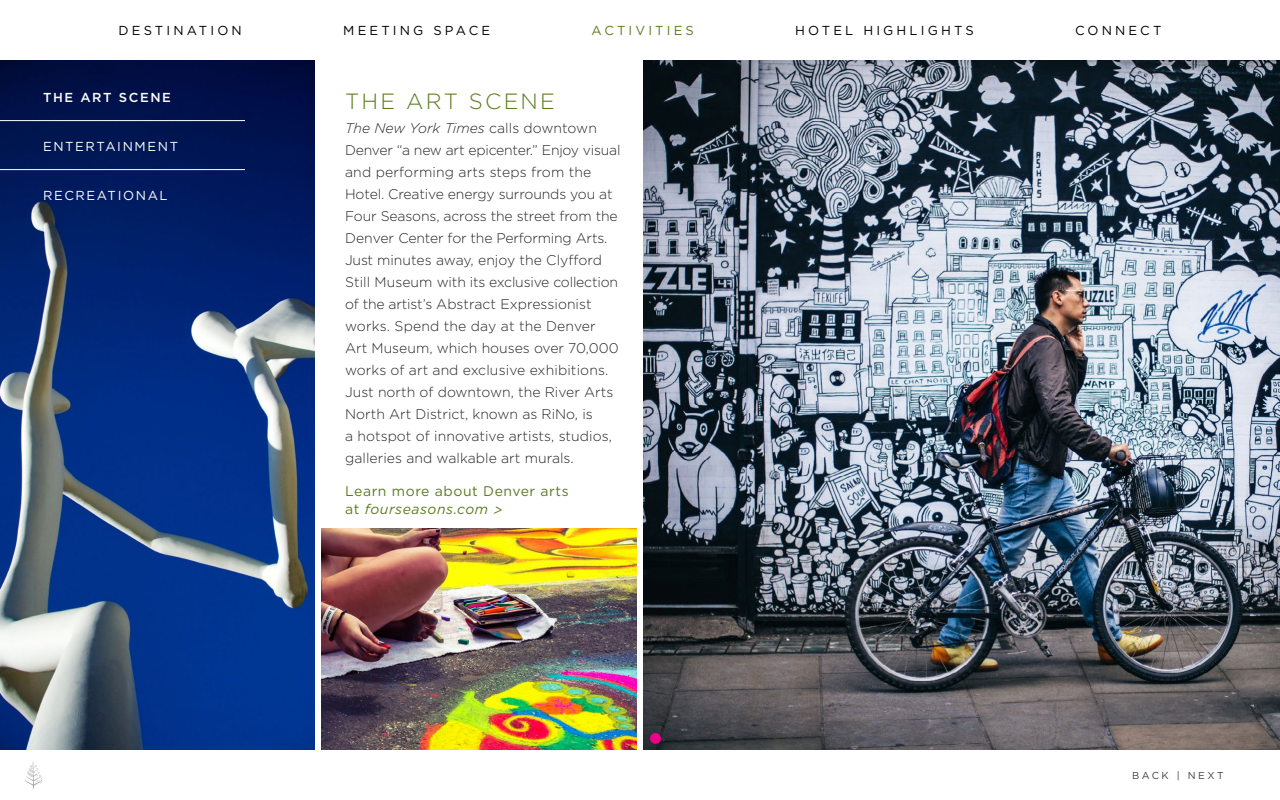
<style>
.page{position:relative;width:1280px;height:800px;background:#fff}
.page>*{position:absolute;margin:0;border:0;box-sizing:border-box;transform-origin:0 0}
.t1{font:300 22px "Vftyng Gotham HTF";letter-spacing:.1em;color:#5b7c20}
.t2{font:300 14px/22px "Vftyng Gotham HTF";color:#262626}
.t3{font:14px/18px "Vnrcmd Gotham HTF";letter-spacing:.04em;color:#5b7c20}
.t4{font:italic 300 14px "Vxjwsy Gotham HTF";letter-spacing:.005em;color:#262626}
.t5{font:13px "Vnrcmd Gotham HTF";letter-spacing:.24em;color:#000}
.t6{font:13px "Vnrcmd Gotham HTF";letter-spacing:.125em;color:#fff}
.t7{font:500 13px "Npslwn Gotham HTF";letter-spacing:.125em;color:#fff}
.t8{font:13px "Vnrcmd Gotham HTF";letter-spacing:.24em;color:#5b7c20}
.t9{font:10px "Vnrcmd Gotham HTF";letter-spacing:.25em;color:#404040}
.s1{font-family:"Vftyng Gotham HTF";font-style:normal}
.s2{font-family:"Wqvlgr Gotham HTF";font-style:italic}
</style>
<div class="page">
<img style="left:0;top:60px;width:315px;height:690px">
<hr style="left:0;top:169px;width:245px;height:1px;background:#fff">
<hr style="left:0;top:120px;width:245px;height:1px;background:#fff">
<img style="left:322px;top:528px;width:314px;height:222px">
<svg style="left:25px;top:762px;width:18px;height:26px"></svg>
<img style="left:644px;top:60px;width:636px;height:690px">
<div style="left:650px;top:733px;width:11px;height:11px;background:#ec008c;border-radius:50%"></div>
<p class="t5" style="left:119px;top:24px;width:125px">DESTINATION</p>
<p class="t5" style="left:343px;top:24px;width:148px">MEETING SPACE</p>
<p class="t8" style="left:592px;top:24px;width:104px">ACTIVITIES</p>
<p class="t5" style="left:795px;top:24px;width:180px">HOTEL HIGHLIGHTS</p>
<p class="t5" style="left:1075px;top:24px;width:88px">CONNECT</p>
<p class="t7" style="left:43px;top:90px;width:129px">THE ART SCENE</p>
<p class="t6" style="left:43px;top:139px;width:137px">ENTERTAINMENT</p>
<p class="t6" style="left:43px;top:188px;width:126px">RECREATIONAL</p>
<h2 class="t1" style="left:345px;top:90px;width:211px">THE ART SCENE</h2>
<p class="t4" style="left:345px;top:121px;width:253px">The New York Times <span class="s1">calls downtown</span></p>
<p class="t2" style="left:345px;top:139px;width:277px">Denver “a new art epicenter.” Enjoy visual and performing arts steps from the Hotel. Creative energy surrounds you at Four Seasons, across the street from the Denver Center for the Performing Arts.<br>Just minutes away, enjoy the Clyfford Still Museum with its exclusive collection of the artist’s Abstract Expressionist works. Spend the day at the Denver Art Museum, which houses over 70,000 works of art and exclusive exhibitions.<br>Just north of downtown, the River Arts North Art District, known as RiNo, is<br>a hotspot of innovative artists, studios, galleries and walkable art murals.</p>
<p class="t3" style="left:345px;top:482px;width:225px">Learn more about Denver arts at <span class="s2">fourseasons.com &gt;</span></p>
<p class="t9" style="left:1132px;top:770px;width:93px">BACK | NEXT</p>
</div>
